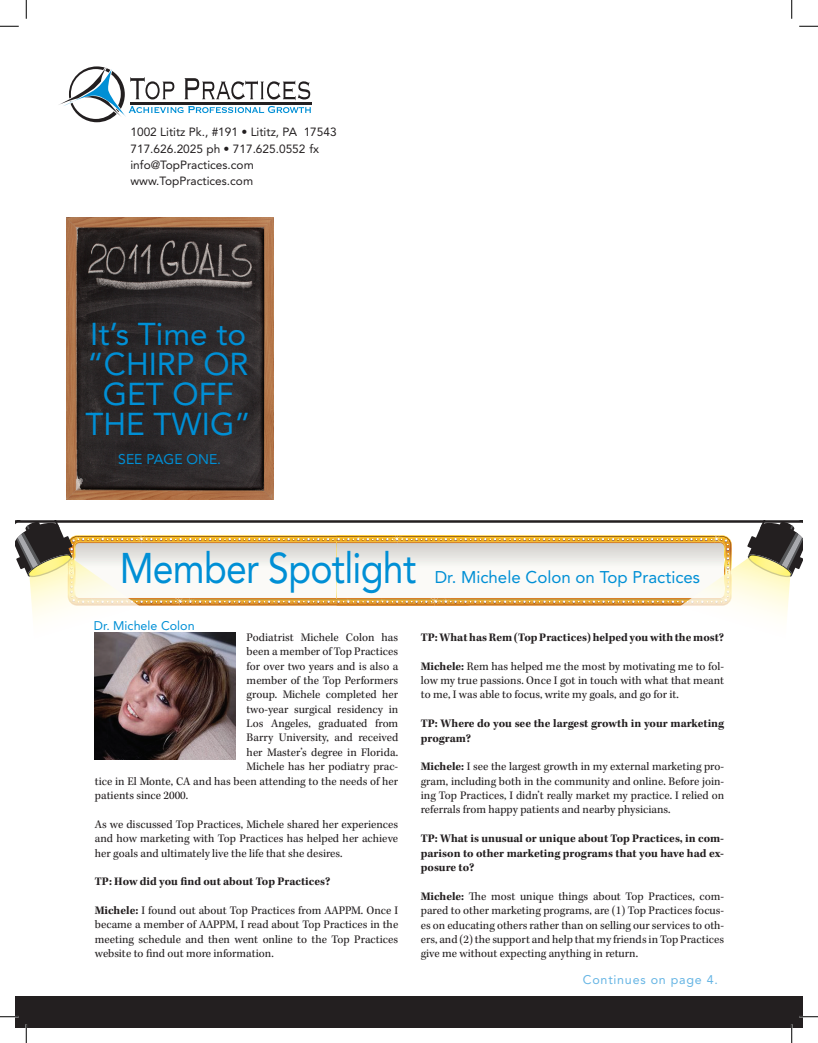
<style>
.page{position:relative;width:818px;height:1043px;background:#fff}
.page>*{position:absolute;margin:0;border:0;box-sizing:border-box;transform-origin:0 0}
.t1{font:42.5px "Avenir LT Std";letter-spacing:-.02em;color:#008fd5;scale:.88 1}
.t2{font:31.38px/30px "Avenir LT Std";color:#008fd5;text-align:center}
.t3{font:16.88px "Avenir LT Std";color:#008fd5}
.t4{font:14px "Avenir LT Std";color:#008fd5}
.t5{font:12.5px "Avenir LT Std";letter-spacing:.06em;color:#66b5e4}
.t6{font:12.5px "Avenir LT Std";color:#008fd5}
.t7{font:11.88px/14.4px "Kepler Std";color:#231f20;text-align:justify}
.t8{font:700 11.88px/14.4px "Kepler Std";color:#231f20}
.t9{font:11.88px/16.2px "Avenir LT Std";color:#231f20}
.s1{font-weight:700}
</style>
<div class="page">
<img style="left:66px;top:217px;width:207px;height:282px">
<svg style="left:59px;top:66px;width:252px;height:56px"></svg>
<hr style="left:130px;top:102px;width:181px;height:3px;background:#231f20">
<div style="left:15px;top:996px;width:787px;height:32px;background:#231f20"></div>
<svg style="left:15px;top:520px;width:787px;height:144px"></svg>
<img style="left:95px;top:632px;width:140px;height:127px">
<svg style="left:0;top:25px;width:19px;height:2px"></svg>
<svg style="left:799px;top:25px;width:19px;height:2px"></svg>
<svg style="left:0;top:1016px;width:19px;height:1px"></svg>
<svg style="left:799px;top:1015px;width:19px;height:2px"></svg>
<svg style="left:25px;top:0;width:2px;height:19px"></svg>
<svg style="left:25px;top:1024px;width:2px;height:18px"></svg>
<svg style="left:791px;top:0;width:1px;height:19px"></svg>
<svg style="left:790px;top:1024px;width:2px;height:18px"></svg>
<p class="t9" style="left:130px;top:124px;width:208px">1002 Lititz Pk., #191 • Lititz, PA 17543<br>717.626.2025 ph • 717.625.0552 fx info@TopPractices.com www.TopPractices.com</p>
<h2 class="t2" style="left:86px;top:320px;width:167px">It’s Time to “CHIRP OR<br>GET OFF<br>THE TWIG”</h2>
<p class="t4" style="left:118px;top:451px;width:46px">See Page</p>
<p class="t4" style="left:186px;top:451px;width:36px">One.</p>
<h1 class="t1" style="left:120px;top:544px;width:338px">Member Spotlight</h1>
<p class="t6" style="left:94px;top:618px;width:102px">Dr. Michele Colon</p>
<h3 class="t3" style="left:435px;top:567px;width:267px">Dr. Michele Colon on Top Practices</h3>
<p class="t7" style="left:246px;top:630px;width:153px">Podiatrist Michele Colon has</p>
<p class="t7" style="left:246px;top:644px;width:153px">been a member of Top Practices</p>
<p class="t7" style="left:246px;top:659px;width:153px">for over two years and is also a</p>
<p class="t7" style="left:246px;top:673px;width:153px">member of the Top Performers</p>
<p class="t7" style="left:246px;top:688px;width:153px">group. Michele completed her</p>
<p class="t7" style="left:246px;top:702px;width:153px">two-year surgical residency in</p>
<p class="t7" style="left:246px;top:716px;width:153px">Los Angeles, graduated from</p>
<p class="t7" style="left:246px;top:731px;width:153px">Barry University, and received</p>
<p class="t7" style="left:246px;top:745px;width:153px">her Master’s degree in Florida.</p>
<p class="t7" style="left:246px;top:759px;width:153px">Michele has her podiatry prac-</p>
<p class="t7" style="left:95px;top:774px;width:305px">tice in El Monte, CA and has been attending to the needs of her</p>
<p class="t7" style="left:95px;top:788px;width:95px">patients since 2000.</p>
<p class="t7" style="left:95px;top:817px;width:305px">As we discussed Top Practices, Michele shared her experiences and how marketing with Top Practices has helped her achieve her goals and ultimately live the life that she desires.</p>
<p class="t8" style="left:95px;top:874px;width:237px">TP: How did you find out about Top Practices?</p>
<p class="t7" style="left:95px;top:903px;width:305px"><span class="s1">Michele:</span> I found out about Top Practices from AAPPM. Once I became a member of AAPPM, I read about Top Practices in the meeting schedule and then went online to the Top Practices website to find out more information.</p>
<p class="t8" style="left:421px;top:630px;width:305px">TP: What has Rem (Top Practices) helped you with the most?</p>
<p class="t7" style="left:421px;top:659px;width:305px"><span class="s1">Michele:</span> Rem has helped me the most by motivating me to fol&shy;low my true passions. Once I got in touch with what that meant to me, I was able to focus, write my goals, and go for it.</p>
<p class="t8" style="left:421px;top:716px;width:305px">TP: Where do you see the largest growth in your marketing program?</p>
<p class="t7" style="left:421px;top:760px;width:305px"><span class="s1">Michele:</span> I see the largest growth in my external marketing pro&shy;gram, including both in the community and online. Before join&shy;ing Top Practices, I didn’t really market my practice. I relied on referrals from happy patients and nearby physicians.</p>
<p class="t8" style="left:421px;top:831px;width:305px;text-align:justify">TP: What is unusual or unique about Top Practices, in com&shy;parison to other marketing programs that you have had ex&shy;posure to?</p>
<p class="t7" style="left:421px;top:889px;width:305px"><span class="s1">Michele:</span> The most unique things about Top Practices, com&shy;pared to other marketing programs, are (1) Top Practices focus&shy;es on educating others rather than on selling our services to oth&shy;ers, and (2) the support and help that my friends in Top Practices give me without expecting anything in return.</p>
<p class="t5" style="left:583px;top:972px;width:136px">Continues on page 4.</p>
</div>
